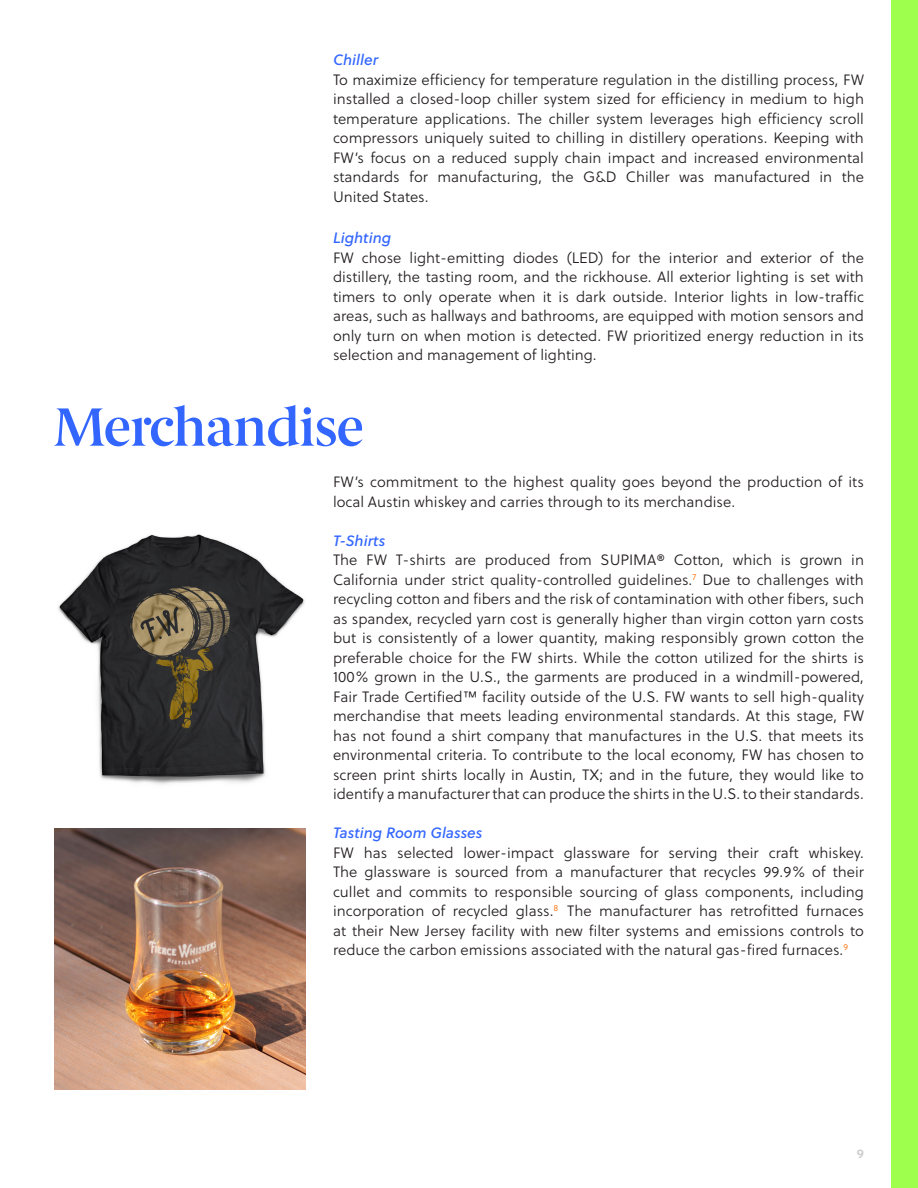
<style>
.page{position:relative;width:918px;height:1188px;background:#fff}
.page>*{position:absolute;margin:0;border:0;box-sizing:border-box;transform-origin:0 0}
.t1{font:600 54px "Berlingske Serif";letter-spacing:-.02em;color:#36f}
.t2{font:15px/19.5px "Soleil Lt";color:#241f21;text-align:justify}
.t3{font:15px/19.5px "Soleil Lt";color:#231f20;text-align:justify}
.t4{font:italic 15px "Soleil Bk";color:#36f}
.t5{font:600 12px "IBM Plex Mono";color:#c9c9c9}
</style>
<div class="page">
<img style="left:58px;top:534px;width:247px;height:251px">
<div style="left:891px;top:0;width:27px;height:1188px;background:#9eff4d"></div>
<img style="left:54px;top:828px;width:252px;height:262px">
<p class="t4" style="left:333px;top:49px;width:47px">Chiller</p>
<p class="t3" style="left:333px;top:70px;width:533px">To maximize efficiency for temperature regulation in the distilling process, FW installed a closed-loop chiller system sized for efficiency in medium to high temperature applications. The chiller system leverages high efficiency scroll compressors uniquely suited to chilling in distillery operations. Keeping with FW’s focus on a reduced supply chain impact and increased environmental standards for manufacturing, the G&amp;D Chiller was manufactured in the United States.</p>
<p class="t4" style="left:333px;top:227px;width:60px">Lighting</p>
<p class="t3" style="left:333px;top:247px;width:533px">FW chose light-emitting diodes (LED) for the interior and exterior of the distillery, the tasting room, and the rickhouse. All exterior lighting is set with timers to only operate when it is dark outside. Interior lights in low-traffic areas, such as hallways and bathrooms, are equipped with motion sensors and only turn on when motion is detected. FW prioritized energy reduction in its selection and management of lighting.</p>
<p class="t1" style="left:54px;top:390px;width:312px">Merchandise</p>
<p class="t2" style="left:333px;top:472px;width:532px">FW’s commitment to the highest quality goes beyond the production of its local Austin whiskey and carries through to its merchandise.</p>
<p class="t4" style="left:333px;top:529px;width:54px">T-Shirts</p>
<p class="t2" style="left:333px;top:550px;width:533px">The FW T-shirts are produced from SUPIMA® Cotton, which is grown in California under strict quality-controlled guidelines.<sup>7</sup> Due to challenges with recycling cotton and fibers and the risk of contamination with other fibers, such as spandex, recycled yarn cost is generally higher than virgin cotton yarn costs but is consistently of a lower quantity, making responsibly grown cotton the preferable choice for the FW shirts. While the cotton utilized for the shirts is 100% grown in the U.S., the garments are produced in a windmill-powered, Fair Trade Certified™ facility outside of the U.S. FW wants to sell high-quality merchandise that meets leading environmental standards. At this stage, FW has not found a shirt company that manufactures in the U.S. that meets its environmental criteria. To contribute to the local economy, FW has chosen to screen print shirts locally in Austin, TX; and in the future, they would like to identify a manufacturer that can produce the shirts in the U.S. to their standards.</p>
<p class="t4" style="left:333px;top:822px;width:151px">Tasting Room Glasses</p>
<p class="t2" style="left:333px;top:843px;width:533px">FW has selected lower-impact glassware for serving their craft whiskey.<br>The glassware is sourced from a manufacturer that recycles 99.9% of their cullet and commits to responsible sourcing of glass components, including incorporation of recycled glass.<sup>8</sup> The manufacturer has retrofitted furnaces at their New Jersey facility with new filter systems and emissions controls to reduce the carbon emissions associated with the natural gas-fired furnaces.<sup>9</sup></p>
<p class="t5" style="left:857px;top:1145px;width:9px">9</p>
</div>
